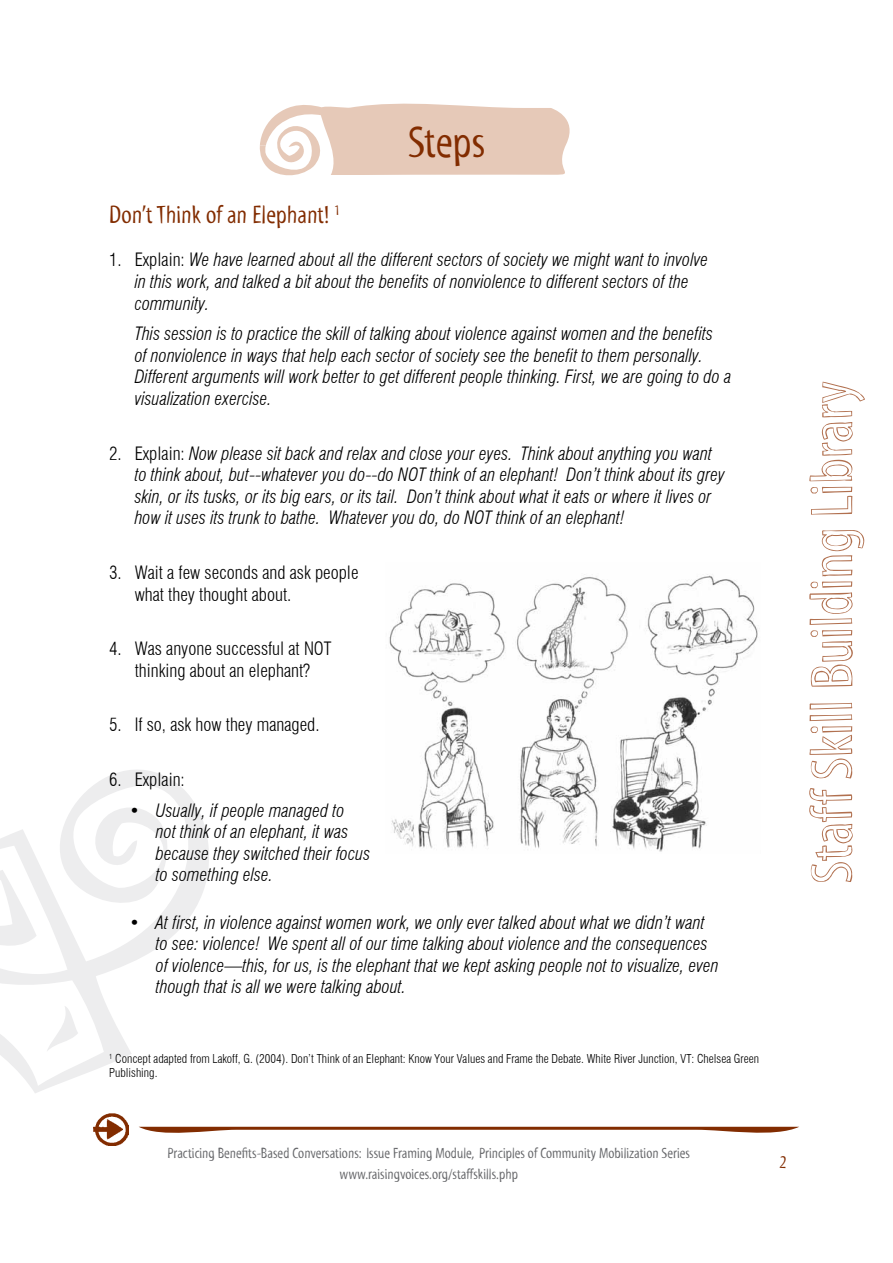
<style>
.page{position:relative;width:893px;height:1263px;background:#fff}
.page>*{position:absolute;margin:0;border:0;box-sizing:border-box;transform-origin:0 0}
.t1{font:60.15px "Myriad Std Sketch";color:#b1704f}
.t2{font:45px "Myriad Tilt";color:#822c00}
.t3{font:25.5px "Myriad Tilt";color:#822c00}
.t4{font:italic 300 condensed 18px/21.6px "Swiss 721 BT";color:#000}
.t5{font:300 condensed 18px/21.6px "Swiss 721 BT";color:#000}
.t6{font:18px "Myriad Tilt";color:#822c00}
.t7{font:15px/21px "Myriad Tilt";color:#67686b;text-align:center}
.t8{font:300 condensed 12px/14.4px "Swiss 721 BT";color:#000}
.s1{font-style:normal}
</style>
<div class="page">
<svg style="left:217px;top:1127px;width:582px;height:6px"></svg>
<svg style="left:0;top:770px;width:217px;height:376px"></svg>
<svg style="left:0;top:870px;width:37px;height:92px"></svg>
<svg style="left:47px;top:1006px;width:31px;height:46px"></svg>
<svg style="left:259px;top:103px;width:311px;height:73px"></svg>
<img style="left:389px;top:574px;width:369px;height:278px">
<h2 class="t2" style="left:408px;top:117px;width:79px">Steps</h2>
<h3 class="t3" style="left:109px;top:201px;width:232px">Don’t Think of an Elephant! <sup>1</sup></h3>
<p class="t4" style="left:135px;top:249px;width:575px;text-indent:-26px"><span class="s1">1. Explain:</span> We have learned about all the different sectors of society we might want to involve in this work, and talked a bit about the benefits of nonviolence to different sectors of the community.</p>
<p class="t4" style="left:135px;top:323px;width:598px">This session is to practice the skill of talking about violence against women and the benefits<br>of nonviolence in ways that help each sector of society see the benefit to them personally.<br>Different arguments will work better to get different people thinking. First, we are going to do a visualization exercise.</p>
<p class="t4" style="left:135px;top:442px;width:592px;text-indent:-26px"><span class="s1">2. Explain:</span> Now please sit back and relax and close your eyes. Think about anything you want to think about, but--whatever you do--do NOT think of an elephant! Don’t think about its grey skin, or its tusks, or its big ears, or its tail. Don’t think about what it eats or where it lives or how it uses its trunk to bathe. Whatever you do, do NOT think of an elephant!</p>
<p class="t5" style="left:135px;top:562px;width:225px;text-indent:-26px">3. Wait a few seconds and ask people what they thought about.</p>
<p class="t5" style="left:109px;top:638px;width:224px;text-align:center">4. Was anyone successful at NOT thinking about an elephant?</p>
<p class="t5" style="left:109px;top:714px;width:212px">5. If so, ask how they managed.</p>
<p class="t5" style="left:109px;top:769px;width:77px">6. Explain:</p>
<p class="t4" style="left:156px;top:799px;width:216px;text-indent:-26px">• Usually, if people managed to<br>not think of an elephant, it was because they switched their focus to something else.</p>
<p class="t4" style="left:156px;top:911px;width:564px;text-indent:-26px">• At first, in violence against women work, we only ever talked about what we didn’t want to see: violence! We spent all of our time talking about violence and the consequences of violence—this, for us, is the elephant that we kept asking people not to visualize, even though that is all we were talking about.</p>
<p class="t8" style="left:109px;top:1051px;width:651px"><sup>1</sup> Concept adapted from Lakoff, G. (2004). Don’t Think of an Elephant: Know Your Values and Frame the Debate. White River Junction, VT: Chelsea Green<br>Publishing.</p>
<h1 class="t1" style="left:798px;top:883px;width:506px;rotate:-90deg">Staff Skill Building Library</h1>
<p class="t7" style="left:168px;top:1142px;width:524px">Practicing Benefits-Based Conversations: Issue Framing Module, Principles of Community Mobilization Series www.raisingvoices.org/staffskills.php</p>
<p class="t6" style="left:779px;top:1152px;width:9px">2</p>
</div>
